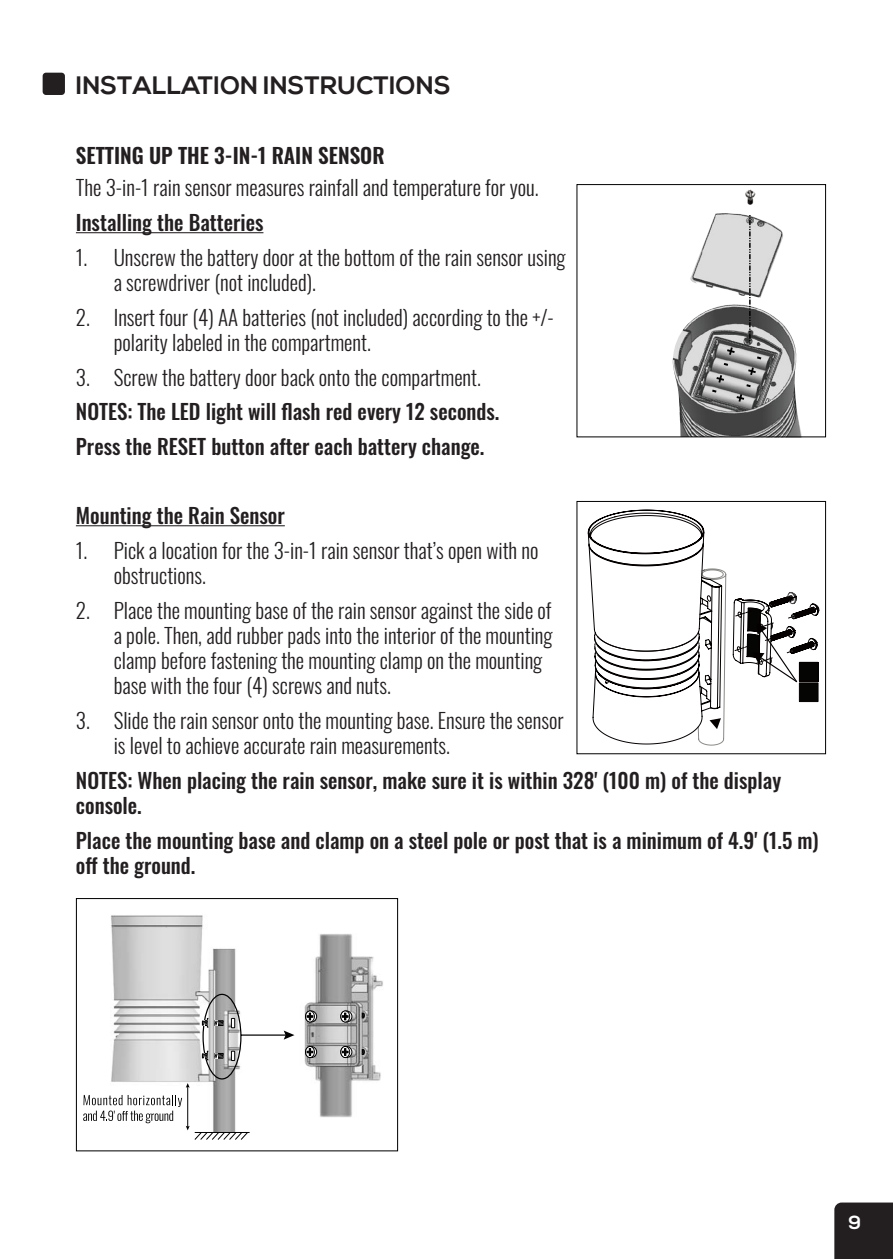
<style>
.page{position:relative;width:893px;height:1259px;background:#fff}
.page>*{position:absolute;margin:0;border:0;box-sizing:border-box;transform-origin:0 0}
.t1{font:700 25.2px "Nexa";color:#231f20}
.t2{font:300 21px/25.2px "Oswald";color:#231f20}
.t3{font:500 21px/25.2px "Oswald";color:#231f20}
.t4{font:600 21px "Oswald";color:#231f20}
.t5{font:700 18.9px "Nexa";color:#fff}
</style>
<div class="page">
<div style="left:834px;top:1202px;width:59px;height:57px;background:#231f20"></div>
<hr style="left:76px;top:232px;width:187px;height:1px;background:#231f20">
<hr style="left:76px;top:525px;width:209px;height:1px;background:#231f20">
<div style="left:43px;top:73px;width:22px;height:22px;background:#231f20;border-radius:3px"></div>
<img style="left:690px;top:213px;width:93px;height:85px">
<img style="left:672px;top:304px;width:130px;height:131px">
<svg style="left:749px;top:215px;width:2px;height:130px"></svg>
<img style="left:745px;top:189px;width:11px;height:16px">
<svg style="left:757px;top:356px;width:4px;height:3px"></svg>
<svg style="left:727px;top:347px;width:8px;height:8px"></svg>
<svg style="left:746px;top:384px;width:5px;height:3px"></svg>
<svg style="left:716px;top:375px;width:8px;height:8px"></svg>
<svg style="left:724px;top:363px;width:4px;height:3px"></svg>
<svg style="left:748px;top:367px;width:8px;height:8px"></svg>
<svg style="left:712px;top:389px;width:4px;height:3px"></svg>
<svg style="left:736px;top:394px;width:8px;height:8px"></svg>
<div style="left:576px;top:184px;width:250px;height:253px;border:1px solid #000"></div>
<svg style="left:588px;top:510px;width:231px;height:193px"></svg>
<svg style="left:733px;top:551px;width:85px;height:150px"></svg>
<svg style="left:589px;top:517px;width:137px;height:228px"></svg>
<div style="left:576px;top:501px;width:250px;height:253px;border:1px solid #000"></div>
<img style="left:111px;top:915px;width:125px;height:180px">
<hr style="left:187px;top:1086px;width:1px;height:41px;background:#000">
<svg style="left:186px;top:1083px;width:4px;height:4px"></svg>
<img style="left:294px;top:934px;width:89px;height:183px">
<svg style="left:83px;top:1095px;width:167px;height:45px"></svg>
<svg style="left:362px;top:1012px;width:3px;height:6px"></svg>
<svg style="left:362px;top:1049px;width:3px;height:6px"></svg>
<svg style="left:202px;top:993px;width:92px;height:87px"></svg>
<div style="left:341px;top:1010px;width:11px;height:12px;border:1px solid #000;border-radius:50%"></div>
<div style="left:341px;top:1010px;width:9px;height:12px;border:1px solid #000;border-radius:50%"></div>
<svg style="left:341px;top:1011px;width:11px;height:11px"></svg>
<svg style="left:341px;top:1046px;width:11px;height:11px"></svg>
<div style="left:305px;top:1010px;width:12px;height:12px;border:1px solid #000;border-radius:50%"></div>
<div style="left:305px;top:1010px;width:10px;height:12px;border:1px solid #000;border-radius:50%"></div>
<svg style="left:306px;top:1011px;width:11px;height:11px"></svg>
<div style="left:305px;top:1046px;width:10px;height:11px;border:1px solid #000;border-radius:50%"></div>
<svg style="left:306px;top:1046px;width:11px;height:11px"></svg>
<div style="left:76px;top:898px;width:322px;height:253px;border:1px solid #000"></div>
<p class="t1" style="left:76px;top:71px;width:376px">INSTALLATION INSTRUCTIONS</p>
<p class="t4" style="left:76px;top:144px;width:310px">SETTING UP THE 3-IN-1 RAIN SENSOR</p>
<p class="t2" style="left:76px;top:173px;width:464px">The 3-in-1 rain sensor measures rainfall and temperature for you.</p>
<p class="t3" style="left:76px;top:211px;width:189px">Installing the Batteries</p>
<p class="t2" style="left:114px;top:242px;width:453px;text-indent:-38px">1. Unscrew the battery door at the bottom of the rain sensor using a screwdriver (not included).</p>
<p class="t2" style="left:114px;top:302px;width:442px;text-indent:-38px">2. Insert four (4) AA batteries (not included) according to the +/- polarity labeled in the compartment.</p>
<p class="t2" style="left:76px;top:362px;width:406px">3. Screw the battery door back onto the compartment.</p>
<p class="t3" style="left:76px;top:396px;width:425px;line-height:34.5px">NOTES: The LED light will flash red every 12 seconds.<br>Press the RESET button after each battery change.</p>
<p class="t3" style="left:76px;top:504px;width:210px">Mounting the Rain Sensor</p>
<p class="t2" style="left:114px;top:535px;width:426px;text-indent:-38px">1. Pick a location for the 3-in-1 rain sensor that’s open with no obstructions.</p>
<p class="t2" style="left:114px;top:595px;width:440px;text-indent:-38px">2. Place the mounting base of the rain sensor against the side of a pole. Then, add rubber pads into the interior of the mounting clamp before fastening the mounting clamp on the mounting base with the four (4) screws and nuts.</p>
<p class="t2" style="left:114px;top:705px;width:452px;text-indent:-38px">3. Slide the rain sensor onto the mounting base. Ensure the sensor is level to achieve accurate rain measurements.</p>
<p class="t3" style="left:76px;top:769px;width:707px">NOTES: When placing the rain sensor, make sure it is within 328' (100 m) of the display console.</p>
<p class="t3" style="left:76px;top:829px;width:744px">Place the mounting base and clamp on a steel pole or post that is a minimum of 4.9' (1.5 m) off the ground.</p>
<p class="t5" style="left:849px;top:1211px;width:14px">9</p>
</div>
